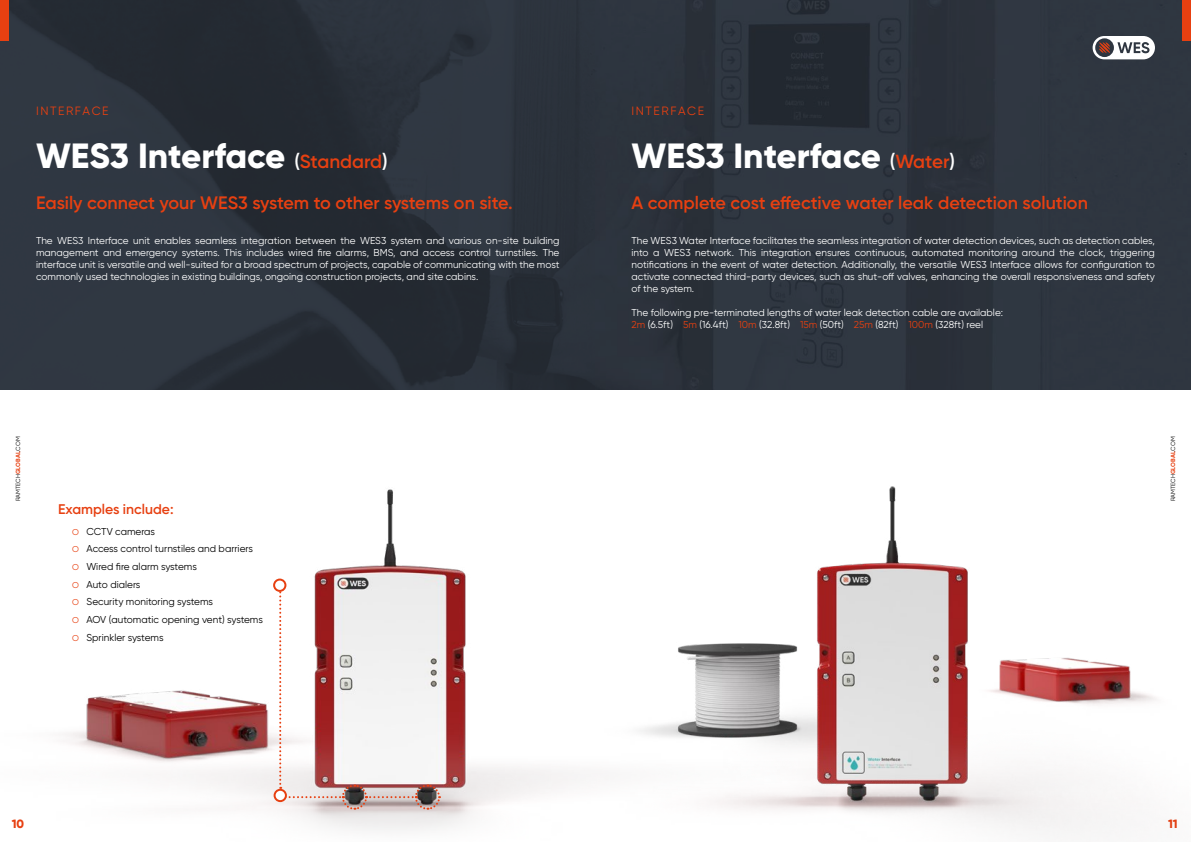
<style>
.page{position:relative;width:1191px;height:842px;background:#fff}
.page>*{position:absolute;margin:0;border:0;box-sizing:border-box;transform-origin:0 0}
.t1{font:800 35px "Gilroy";color:#fff}
.t2{font:600 18px "Gilroy";letter-spacing:-.005em;color:#e74011}
.t3{font:600 14px "Gilroy";color:#e74011}
.t4{font:12px "Gilroy";letter-spacing:.13em;color:#e74011}
.t5{font:800 12px "Gilroy";color:#e74011}
.t6{font:10px/12px "Gilroy";color:#fff;text-align:justify}
.t7{font:10px/17.7px "Gilroy";color:#000}
.t8{font:6px "Gilroy";color:#000}
.s1{font-weight:600;font-size:19px}
.s2{font-weight:600;font-size:19px;color:#e74011}
.s3{color:#e74011}
.s4{font-weight:700;color:#e74011}
.s5{font-size:8.5px;color:#e74011}
</style>
<div class="page">
<img style="left:0;top:0;width:595px;height:390px">
<div style="left:0;top:0;width:9px;height:40px;background:#e74011"></div>
<img style="left:65px;top:489px;width:485px;height:342px">
<svg style="left:279px;top:584px;width:162px;height:227px"></svg>
<svg style="left:273px;top:789px;width:14px;height:13px"></svg>
<div style="left:275px;top:791px;width:10px;height:9px;background:#fff;border-radius:50%"></div>
<svg style="left:273px;top:578px;width:13px;height:14px"></svg>
<div style="left:275px;top:580px;width:9px;height:10px;background:#fff;border-radius:50%"></div>
<img style="left:550px;top:389px;width:606px;height:444px">
<div style="left:595px;top:0;width:596px;height:390px;background:#323a45"></div>
<div style="left:1182px;top:0;width:9px;height:40px;background:#e74011"></div>
<svg style="left:1092px;top:36px;width:63px;height:23px"></svg>
<p class="t4" style="left:36px;top:104px;width:74px">INTERFACE</p>
<h1 class="t1" style="left:36px;top:134px;width:353px">WES3 Interface <span class="s1">(</span><span class="s2">Standard</span><span class="s1">)</span></h1>
<h2 class="t2" style="left:36px;top:191px;width:478px">Easily connect your WES3 system to other systems on site.</h2>
<p class="t6" style="left:36px;top:235px;width:525px">The WES3 Interface unit enables seamless integration between the WES3 system and various on-site building management and emergency systems. This includes wired fire alarms, BMS, and access control turnstiles. The interface unit is versatile and well-suited for a broad spectrum of projects, capable of communicating with the most commonly used technologies in existing buildings, ongoing construction projects, and site cabins.</p>
<p class="t4" style="left:631px;top:104px;width:74px">INTERFACE</p>
<h1 class="t1" style="left:631px;top:134px;width:325px">WES3 Interface <span class="s1">(</span><span class="s2">Water</span><span class="s1">)</span></h1>
<h2 class="t2" style="left:631px;top:192px;width:458px">A complete cost effective water leak detection solution</h2>
<p class="t6" style="left:631px;top:235px;width:525px">The WES3 Water Interface facilitates the seamless integration of water detection devices, such as detection cables, into a WES3 network. This integration ensures continuous, automated monitoring around the clock, triggering notifications in the event of water detection. Additionally, the versatile WES3 Interface allows for configuration to activate connected third-party devices, such as shut-off valves, enhancing the overall responsiveness and safety of the system.</p>
<p class="t6" style="left:631px;top:307px;width:373px">The following pre-terminated lengths of water leak detection cable are available:<br><span class="s3">2m</span> (6.5ft) <span class="s3">5m</span> (16.4ft) <span class="s3">10m</span> (32.8ft) <span class="s3">15m</span> (50ft) <span class="s3">25m</span> (82ft) <span class="s3">100m</span> (328ft) reel</p>
<p class="t8" style="left:14px;top:501px;width:66px;rotate:-90deg">RAMTECH<span class="s4">GLOBAL</span>.COM</p>
<p class="t8" style="left:1169px;top:501px;width:66px;rotate:-90deg">RAMTECH<span class="s4">GLOBAL</span>.COM</p>
<h3 class="t3" style="left:58px;top:500px;width:117px">Examples include:</h3>
<p class="t7" style="left:72px;top:522px;width:192px"><span class="s5">O</span> CCTV cameras<br><span class="s5">O</span> Access control turnstiles and barriers<br><span class="s5">O</span> Wired fire alarm systems<br><span class="s5">O</span> Auto dialers<br><span class="s5">O</span> Security monitoring systems<br><span class="s5">O</span> AOV (automatic opening vent) systems<br><span class="s5">O</span> Sprinkler systems</p>
<p class="t5" style="left:12px;top:816px;width:14px">10</p>
<p class="t5" style="left:1168px;top:816px;width:11px">11</p>
</div>
